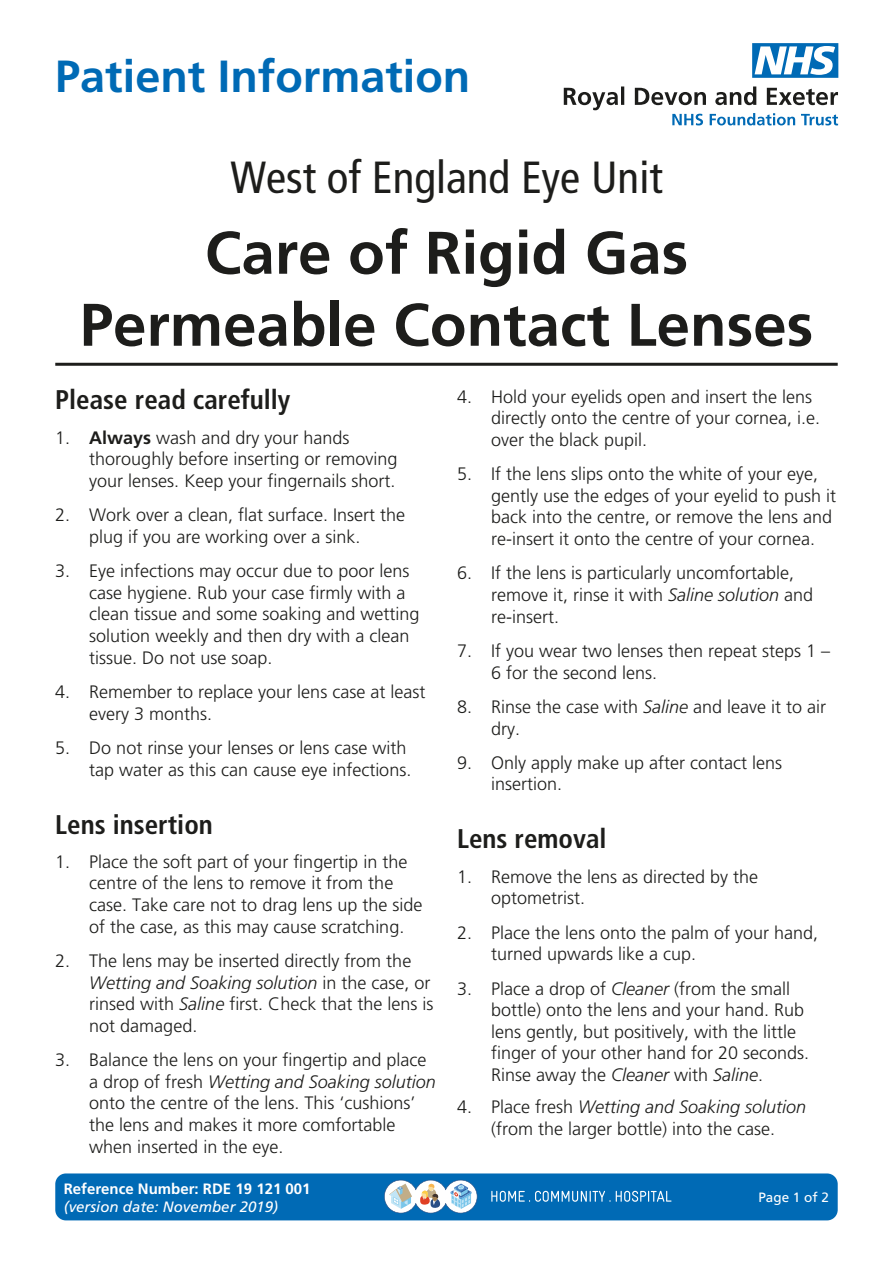
<style>
.page{position:relative;width:893px;height:1263px;background:#fff}
.page>*{position:absolute;margin:0;border:0;box-sizing:border-box;transform-origin:0 0}
.t1{font:700 60px/72px "Frutiger 65";color:#1d1d1b;text-align:center}
.t2{font:condensed 45px "Frutiger";color:#1d1d1b}
.t3{font:700 45px "Frutiger 65";color:#006ab5}
.t4{font:700 condensed 27px "Frutiger 67";color:#1d1d1b}
.t5{font:300 18px/21.6px "Frutiger 45";color:#1d1d1b}
.t6{font:italic 300 18px "Frutiger 46";color:#1d1d1b}
.t7{font:700 15px "Frutiger 65";color:#fff}
.t8{font:italic 15px "Frutiger 56";color:#fff}
.t9{font:13.5px "Frutiger 55 Roman";color:#fff}
.s1{font-family:"Frutiger 65";font-weight:700}
.s2{font-family:"Frutiger 45";font-style:normal}
.s3{font-family:"Frutiger 46";font-style:italic}
</style>
<div class="page">
<div style="left:55px;top:1173px;width:783px;height:47px;background:#006ab5;border-radius:11px"></div>
<svg style="left:384px;top:1180px;width:93px;height:33px;background:#acc4d4"></svg>
<svg style="left:491px;top:1191px;width:180px;height:11px"></svg>
<svg style="left:564px;top:86px;width:274px;height:39px"></svg>
<svg style="left:752px;top:43px;width:86px;height:35px"></svg>
<hr style="left:55px;top:363px;width:783px;height:3px;background:#1d1d1b">
<h2 class="t3" style="left:55px;top:50px;width:417px">Patient Information</h2>
<h2 class="t2" style="left:230px;top:151px;width:434px">West of England Eye Unit</h2>
<h1 class="t1" style="left:80px;top:216px;width:735px">Care of Rigid Gas<br>Permeable Contact Lenses</h1>
<h3 class="t4" style="left:55px;top:384px;width:237px">Please read carefully</h3>
<p class="t5" style="left:89px;top:427px;width:310px;text-indent:-34px">1. <span class="s1">Always</span> wash and dry your hands thoroughly before inserting or removing your lenses. Keep your fingernails short.</p>
<p class="t5" style="left:89px;top:504px;width:317px;text-indent:-34px">2. Work over a clean, flat surface. Insert the plug if you are working over a sink.</p>
<p class="t5" style="left:89px;top:560px;width:332px;text-indent:-34px">3. Eye infections may occur due to poor lens case hygiene. Rub your case firmly with a clean tissue and some soaking and wetting solution weekly and then dry with a clean tissue. Do not use soap.</p>
<p class="t5" style="left:89px;top:681px;width:338px;text-indent:-34px">4. Remember to replace your lens case at least every 3 months.</p>
<p class="t5" style="left:55px;top:737px;width:358px;text-align:right">5. Do not rinse your lenses or lens case with tap water as this can cause eye infections.</p>
<h3 class="t4" style="left:55px;top:808px;width:159px">Lens insertion</h3>
<p class="t5" style="left:89px;top:851px;width:335px;text-indent:-34px">1. Place the soft part of your fingertip in the centre of the lens to remove it from the case. Take care not to drag lens up the side of the case, as this may cause scratching.</p>
<p class="t5" style="left:55px;top:950px;width:358px">2. The lens may be inserted directly from the</p>
<p class="t6" style="left:89px;top:972px;width:343px">Wetting and Soaking solution <span class="s2">in the case, or</span></p>
<p class="t5" style="left:89px;top:993px;width:346px">rinsed with <span class="s3">Saline</span> first. Check that the lens is not damaged.</p>
<p class="t5" style="left:55px;top:1049px;width:373px">3. Balance the lens on your fingertip and place</p>
<p class="t6" style="left:89px;top:1071px;width:348px"><span class="s2">a drop of fresh</span> Wetting and Soaking solution</p>
<p class="t5" style="left:89px;top:1092px;width:328px">onto the centre of the lens. This ‘cushions’ the lens and makes it more comfortable when inserted in the eye.</p>
<p class="t7" style="left:64px;top:1179px;width:248px">Reference Number: RDE 19 121 001</p>
<p class="t8" style="left:64px;top:1197px;width:216px">(version date: November 2019)</p>
<p class="t5" style="left:491px;top:386px;width:331px;text-indent:-34px">4. Hold your eyelids open and insert the lens directly onto the centre of your cornea, i.e. over the black pupil.</p>
<p class="t5" style="left:491px;top:463px;width:347px;text-indent:-34px">5. If the lens slips onto the white of your eye, gently use the edges of your eyelid to push it back into the centre, or remove the lens and re-insert it onto the centre of your cornea.</p>
<p class="t5" style="left:491px;top:562px;width:324px;text-indent:-34px">6. If the lens is particularly uncomfortable, remove it, rinse it with <span class="s3">Saline solution</span> and re-insert.</p>
<p class="t5" style="left:491px;top:640px;width:341px;text-indent:-34px">7. If you wear two lenses then repeat steps 1 –<br>6 for the second lens.</p>
<p class="t5" style="left:491px;top:696px;width:337px;text-indent:-34px">8. Rinse the case with <span class="s3">Saline</span> and leave it to air dry.</p>
<p class="t5" style="left:491px;top:752px;width:293px;text-indent:-34px">9. Only apply make up after contact lens insertion.</p>
<h3 class="t4" style="left:457px;top:823px;width:151px">Lens removal</h3>
<p class="t5" style="left:491px;top:866px;width:269px;text-indent:-34px">1. Remove the lens as directed by the optometrist.</p>
<p class="t5" style="left:491px;top:922px;width:329px;text-indent:-34px">2. Place the lens onto the palm of your hand, turned upwards like a cup.</p>
<p class="t5" style="left:491px;top:977px;width:320px;text-indent:-34px">3. Place a drop of <span class="s3">Cleaner</span> (from the small bottle) onto the lens and your hand. Rub lens gently, but positively, with the little finger of your other hand for 20 seconds.<br>Rinse away the <span class="s3">Cleaner</span> with <span class="s3">Saline</span>.</p>
<p class="t6" style="left:457px;top:1097px;width:351px"><span class="s2">4. Place fresh</span> Wetting and Soaking solution</p>
<p class="t5" style="left:491px;top:1118px;width:286px">(from the larger bottle) into the case.</p>
<p class="t9" style="left:758px;top:1189px;width:72px">Page 1 of 2</p>
</div>
